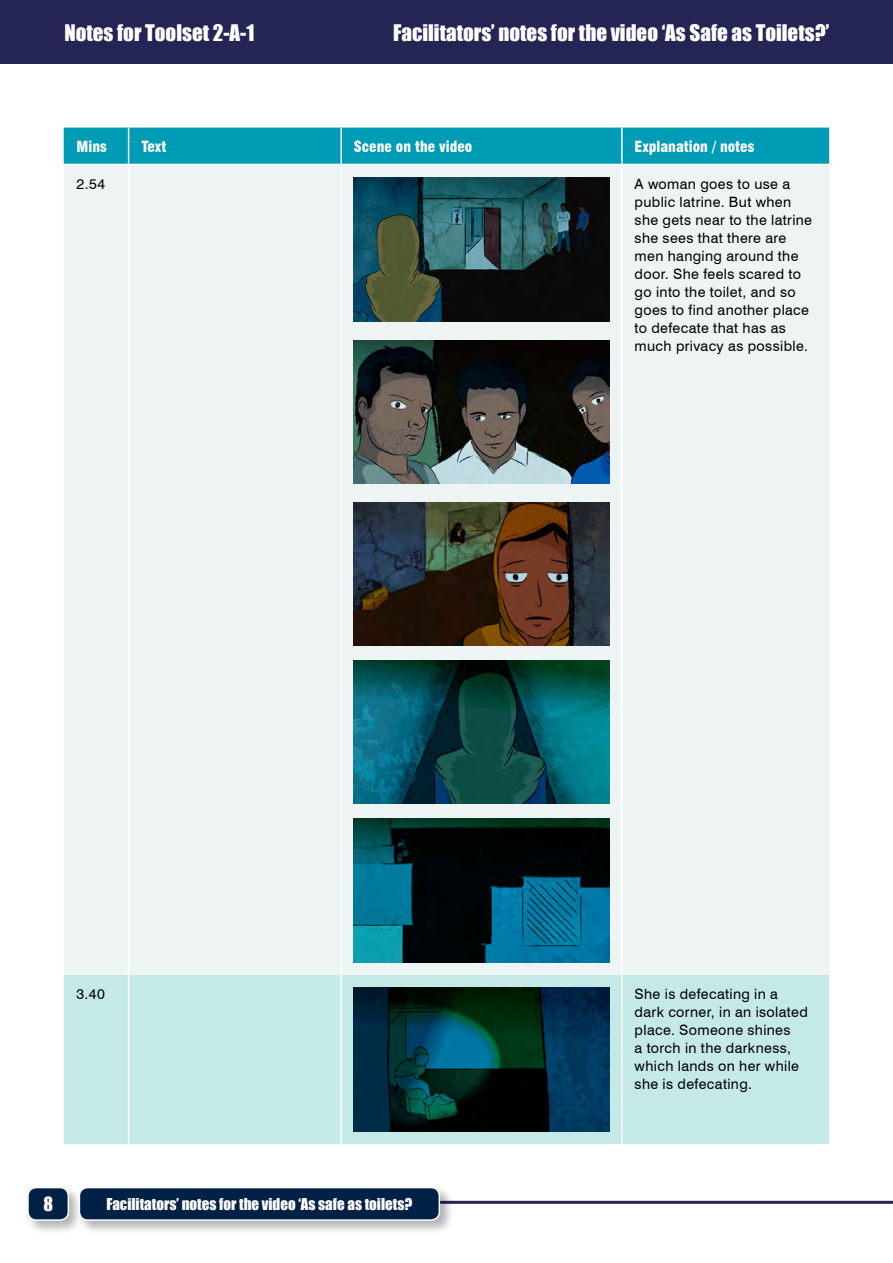
<style>
.page{position:relative;width:893px;height:1263px;background:#fff}
.page>*{position:absolute;margin:0;border:0;box-sizing:border-box;transform-origin:0 0}
.t1{font:21px "Impact";color:#fff}
.t2{font:18px "Impact";color:#fff}
.t3{font:15px "Impact";color:#fff}
.t4{font:900 condensed 15px "Swiss 721 BT";color:#fff}
.t5{font:14.25px/18px "Swiss 721 BT";letter-spacing:.025em;color:#000}
</style>
<div class="page">
<div style="left:0;top:0;width:893px;height:64px;background:#242555"></div>
<hr style="left:170px;top:1201px;width:723px;height:3px;background:#242555">
<div style="left:25px;top:1185px;width:58px;height:50px;background:#000;opacity:.3"></div>
<div style="left:28px;top:1187px;width:40px;height:33px;background:#002045;border-radius:9px"></div>
<div style="left:27px;top:1187px;width:42px;height:34px;border:2px solid #fff;border-radius:9px"></div>
<div style="left:76px;top:1185px;width:378px;height:50px;background:#000;opacity:.3"></div>
<div style="left:79px;top:1187px;width:360px;height:33px;background:#002045;border-radius:9px"></div>
<div style="left:79px;top:1187px;width:361px;height:34px;border:2px solid #fff;border-radius:9px"></div>
<div style="left:64px;top:128px;width:765px;height:36px;background:#009bb4"></div>
<div style="left:64px;top:165px;width:765px;height:810px;background:#eef3f3"></div>
<div style="left:64px;top:975px;width:765px;height:169px;background:#c5e9e7"></div>
<hr style="left:128px;top:128px;width:1px;height:36px;background:#fff">
<hr style="left:340px;top:128px;width:2px;height:36px;background:#fff">
<hr style="left:621px;top:128px;width:2px;height:36px;background:#fff">
<hr style="left:128px;top:165px;width:1px;height:810px;background:#fff">
<hr style="left:340px;top:165px;width:2px;height:810px;background:#fff">
<hr style="left:621px;top:165px;width:2px;height:810px;background:#fff">
<hr style="left:128px;top:975px;width:1px;height:169px;background:#fff">
<hr style="left:340px;top:975px;width:2px;height:169px;background:#fff">
<hr style="left:621px;top:975px;width:2px;height:169px;background:#fff">
<img style="left:354px;top:178px;width:255px;height:144px">
<img style="left:354px;top:340px;width:255px;height:144px">
<img style="left:354px;top:502px;width:255px;height:144px">
<img style="left:354px;top:660px;width:255px;height:144px">
<img style="left:354px;top:818px;width:255px;height:144px">
<img style="left:354px;top:988px;width:255px;height:143px">
<h1 class="t1" style="left:64px;top:17px;width:192px">Notes for Toolset 2-A-1</h1>
<h1 class="t1" style="left:393px;top:17px;width:438px">Facilitators’ notes for the video ‘As Safe as Toilets?’</h1>
<p class="t4" style="left:77px;top:137px;width:32px">Mins</p>
<p class="t4" style="left:141px;top:137px;width:26px">Text</p>
<p class="t4" style="left:354px;top:137px;width:120px">Scene on the video</p>
<p class="t4" style="left:635px;top:137px;width:121px">Explanation / notes</p>
<p class="t5" style="left:77px;top:175px;width:30px">2.54</p>
<p class="t5" style="left:635px;top:175px;width:179px">A woman goes to use a public latrine. But when she gets near to the latrine she sees that there are men hanging around the door. She feels scared to go into the toilet, and so goes to find another place to defecate that has as much privacy as possible.</p>
<p class="t5" style="left:77px;top:984px;width:30px">3.40</p>
<p class="t5" style="left:635px;top:984px;width:175px">She is defecating in a dark corner, in an isolated place. Someone shines<br>a torch in the darkness, which lands on her while she is defecating.</p>
<p class="t2" style="left:43px;top:1190px;width:11px">8</p>
<p class="t3" style="left:106px;top:1192px;width:307px">Facilitators’ notes for the video ‘As safe as toilets?</p>
</div>
